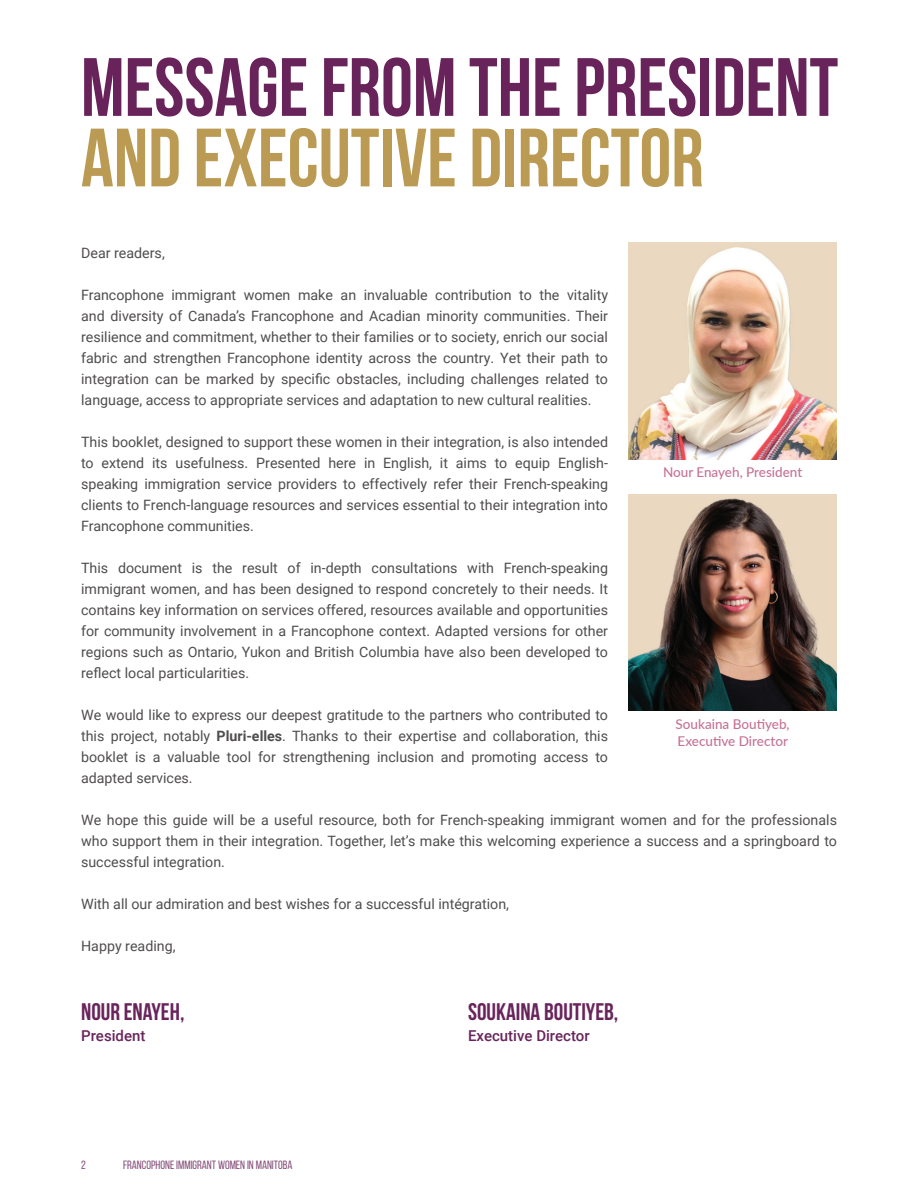
<style>
.page{position:relative;width:918px;height:1188px;background:#fff}
.page>*{position:absolute;margin:0;border:0;box-sizing:border-box;transform-origin:0 0}
.Paragraph_Style_6{font:700 82.5px "Bebas Neue";color:#68235a}
.Paragraph_Style_6-2{font:700 82.5px "Bebas Neue";color:#bb9b53}
.Paragraph_Style_17{font:700 24px "Bebas Neue";color:#69245b}
.Paragraph_Style_18{font:500 15px "Roboto";color:#69245b}
.t1{font:14.25px/21px "Roboto";color:#231f20;text-align:justify}
.CA_2{font:500 13.5px/16.5px "Lato";color:#c57295}
.t2{font:12px "Bebas Neue";color:#69245b}
.s1{font-weight:700}
</style>
<div class="page">
<img style="left:628px;top:243px;width:209px;height:216px">
<img style="left:628px;top:494px;width:209px;height:217px">
<p class="Paragraph_Style_6" style="left:81px;top:42px;width:759px">MESSAGE FROM THE PRESIDENT</p>
<p class="Paragraph_Style_6-2" style="left:81px;top:113px;width:624px">AND EXECUTIVE DIRECTOR</p>
<p class="t1" style="left:81px;top:242px;width:85px">Dear readers,</p>
<p class="t1" style="left:81px;top:284px;width:528px">Francophone immigrant women make an invaluable contribution to the vitality and diversity of Canada’s Francophone and Acadian minority communities. Their resilience and commitment, whether to their families or to society, enrich our social fabric and strengthen Francophone identity across the country. Yet their path to integration can be marked by specific obstacles, including challenges related to language, access to appropriate services and adaptation to new cultural realities.</p>
<p class="t1" style="left:81px;top:431px;width:528px">This booklet, designed to support these women in their integration, is also intended to extend its usefulness. Presented here in English, it aims to equip English&shy;speaking immigration service providers to effectively refer their French-speaking clients to French-language resources and services essential to their integration into Francophone communities.</p>
<p class="t1" style="left:81px;top:557px;width:528px">This document is the result of in-depth consultations with French-speaking immigrant women, and has been designed to respond concretely to their needs. It contains key information on services offered, resources available and opportunities for community involvement in a Francophone context. Adapted versions for other regions such as Ontario, Yukon and British Columbia have also been developed to reflect local particularities.</p>
<p class="t1" style="left:81px;top:704px;width:528px">We would like to express our deepest gratitude to the partners who contributed to this project, notably <span class="s1">Pluri-elles</span>. Thanks to their expertise and collaboration, this booklet is a valuable tool for strengthening inclusion and promoting access to adapted services.</p>
<p class="t1" style="left:81px;top:809px;width:757px">We hope this guide will be a useful resource, both for French-speaking immigrant women and for the professionals who support them in their integration. Together, let’s make this welcoming experience a success and a springboard to successful integration.</p>
<p class="t1" style="left:81px;top:893px;width:429px">With all our admiration and best wishes for a successful intégration,</p>
<p class="t1" style="left:81px;top:935px;width:96px">Happy reading,</p>
<p class="CA_2" style="left:663px;top:463px;width:141px">Nour Enayeh, President</p>
<p class="CA_2" style="left:676px;top:715px;width:116px">Soukaina Boutiyeb,<br>Executive Director</p>
<p class="Paragraph_Style_17" style="left:81px;top:999px;width:105px">NOUR ENAYEH,</p>
<p class="Paragraph_Style_18" style="left:81px;top:1025px;width:66px">President</p>
<p class="t2" style="left:81px;top:1158px;width:6px">2</p>
<p class="t2" style="left:123px;top:1158px;width:171px">FRANCOPHONE IMMIGRANT WOMEN IN MANITOBA</p>
<p class="Paragraph_Style_17" style="left:468px;top:999px;width:152px">SOUKAINA BOUTIYEB,</p>
<p class="Paragraph_Style_18" style="left:468px;top:1025px;width:123px">Executive Director</p>
</div>
